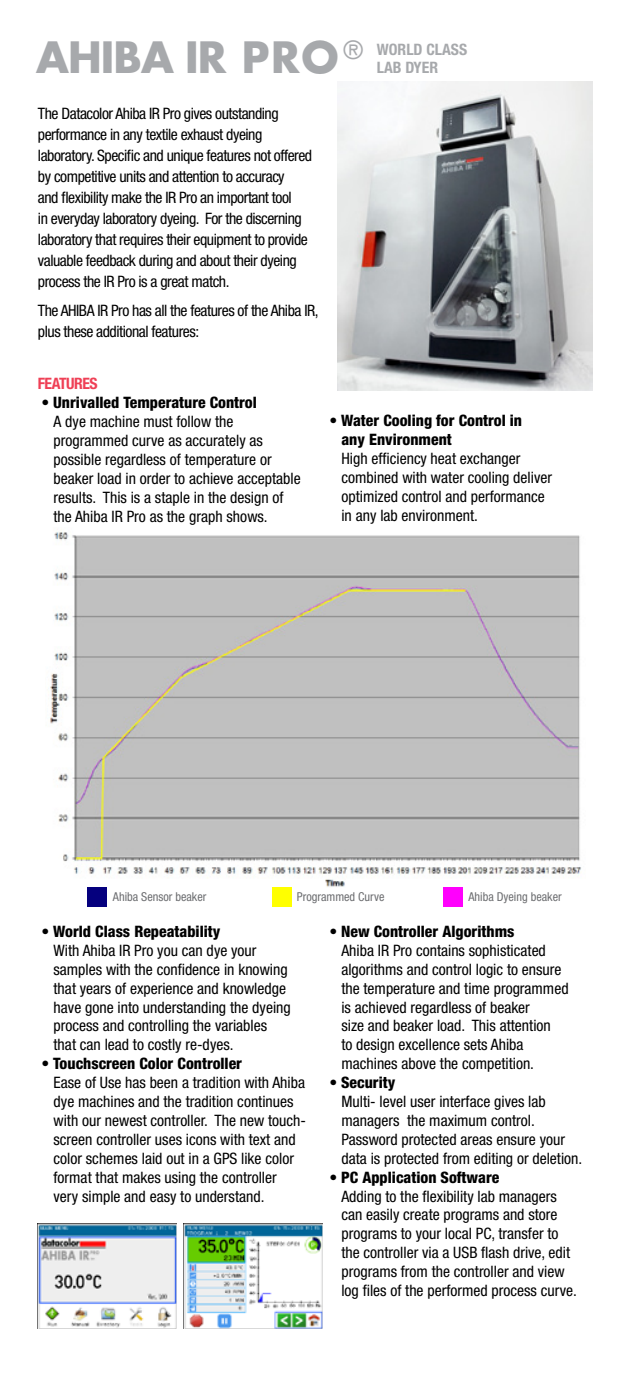
<style>
.page{position:relative;width:630px;height:1386px;background:#fff}
.page>*{position:absolute;margin:0;border:0;box-sizing:border-box;transform-origin:0 0}
.t1{font:700 42px "Futura";letter-spacing:-.02em;color:#a7a9ac}
.t2{font:24.5px "Futura";color:#a7a9ac}
.t3{font:condensed 15.75px/18.9px "Helvetica Neue LT Std";color:#000}
.t4{font:condensed 15.75px/21px "Helvetica Neue LT Std";letter-spacing:-.03em;color:#000}
.t5{font:800 condensed 15.75px/18.9px "Helvetica Neue LT Std";color:#000}
.t6{font:700 condensed 15.75px "Helvetica Neue LT Std";color:#a7a9ac}
.t7{font:700 condensed 15.75px "Helvetica Neue LT Std";letter-spacing:-.03em;color:#ef4056}
.t8{font:condensed 12.25px "Helvetica Neue LT Std";color:#6d6e71}
.s1{font-weight:800}
.s2{font-weight:400}
</style>
<div class="page">
<img style="left:337px;top:82px;width:255px;height:308px">
<img style="left:50px;top:529px;width:531px;height:359px">
<div style="left:444px;top:887px;width:19px;height:19px;background:#ff00fd"></div>
<div style="left:272px;top:887px;width:20px;height:19px;background:#ff0"></div>
<div style="left:88px;top:887px;width:19px;height:19px;background:#05007e"></div>
<img style="left:38px;top:1224px;width:139px;height:105px">
<img style="left:183px;top:1223px;width:140px;height:106px">
<h2 class="t2" style="left:344px;top:34px;width:21px">®</h2>
<h1 class="t1" style="left:36px;top:28px;width:304px">AHIBA IR PRO</h1>
<p class="t6" style="left:377px;top:40px;width:30px">WORLD</p>
<p class="t6" style="left:426px;top:40px;width:18px">CLASS</p>
<p class="t6" style="left:377px;top:58px;width:54px">LAB DYER</p>
<p class="t4" style="left:38px;top:103px;width:276px">The Datacolor Ahiba IR Pro gives outstanding performance in any textile exhaust dyeing laboratory. Specific and unique features not offered by competitive units and attention to accuracy<br>and flexibility make the IR Pro an important tool<br>in everyday laboratory dyeing. For the discerning laboratory that requires their equipment to provide valuable feedback during and about their dyeing process the IR Pro is a great match.</p>
<p class="t4" style="left:38px;top:300px;width:282px">The AHIBA IR Pro has all the features of the Ahiba IR, plus these additional features:</p>
<p class="t7" style="left:38px;top:374px;width:61px">FEATURES</p>
<p class="t3" style="left:54px;top:393px;width:249px;text-indent:-12px">• <span class="s1">Unrivalled Temperature Control<br></span>A dye machine must follow the programmed curve as accurately as possible regardless of temperature or beaker load in order to achieve acceptable results. This is a staple in the design of the Ahiba IR Pro as the graph shows.</p>
<p class="t5" style="left:341px;top:411px;width:182px;text-indent:-12px"><span class="s2">•</span> Water Cooling for Control in any Environment</p>
<p class="t3" style="left:341px;top:449px;width:212px">High efficiency heat exchanger combined with water cooling deliver optimized control and performance in any lab environment.</p>
<p class="t8" style="left:113px;top:890px;width:95px">Ahiba Sensor beaker</p>
<p class="t8" style="left:297px;top:890px;width:89px">Programmed Curve</p>
<p class="t8" style="left:468px;top:890px;width:95px">Ahiba Dyeing beaker</p>
<p class="t3" style="left:54px;top:922px;width:239px;text-indent:-12px">• <span class="s1">World Class Repeatability<br></span>With Ahiba IR Pro you can dye your samples with the confidence in knowing that years of experience and knowledge have gone into understanding the dyeing process and controlling the variables that can lead to costly re-dyes.</p>
<p class="t3" style="left:54px;top:1054px;width:254px;text-indent:-12px">• <span class="s1">Touchscreen Color Controller<br></span>Ease of Use has been a tradition with Ahiba dye machines and the tradition continues with our newest controller. The new touch&shy;screen controller uses icons with text and color schemes laid out in a GPS like color format that makes using the controller<br>very simple and easy to understand.</p>
<p class="t3" style="left:341px;top:922px;width:229px;text-indent:-12px">• <span class="s1">New Controller Algorithms<br></span>Ahiba IR Pro contains sophisticated algorithms and control logic to ensure the temperature and time programmed is achieved regardless of beaker<br>size and beaker load. This attention<br>to design excellence sets Ahiba machines above the competition.</p>
<p class="t3" style="left:341px;top:1073px;width:242px;text-indent:-12px">• <span class="s1">Security<br></span>Multi- level user interface gives lab managers the maximum control.<br>Password protected areas ensure your data is protected from editing or deletion.</p>
<p class="t3" style="left:341px;top:1168px;width:237px;text-indent:-12px">• <span class="s1">PC Application Software<br></span>Adding to the flexibility lab managers can easily create programs and store programs to your local PC, transfer to the controller via a USB flash drive, edit programs from the controller and view log files of the performed process curve.</p>
</div>
